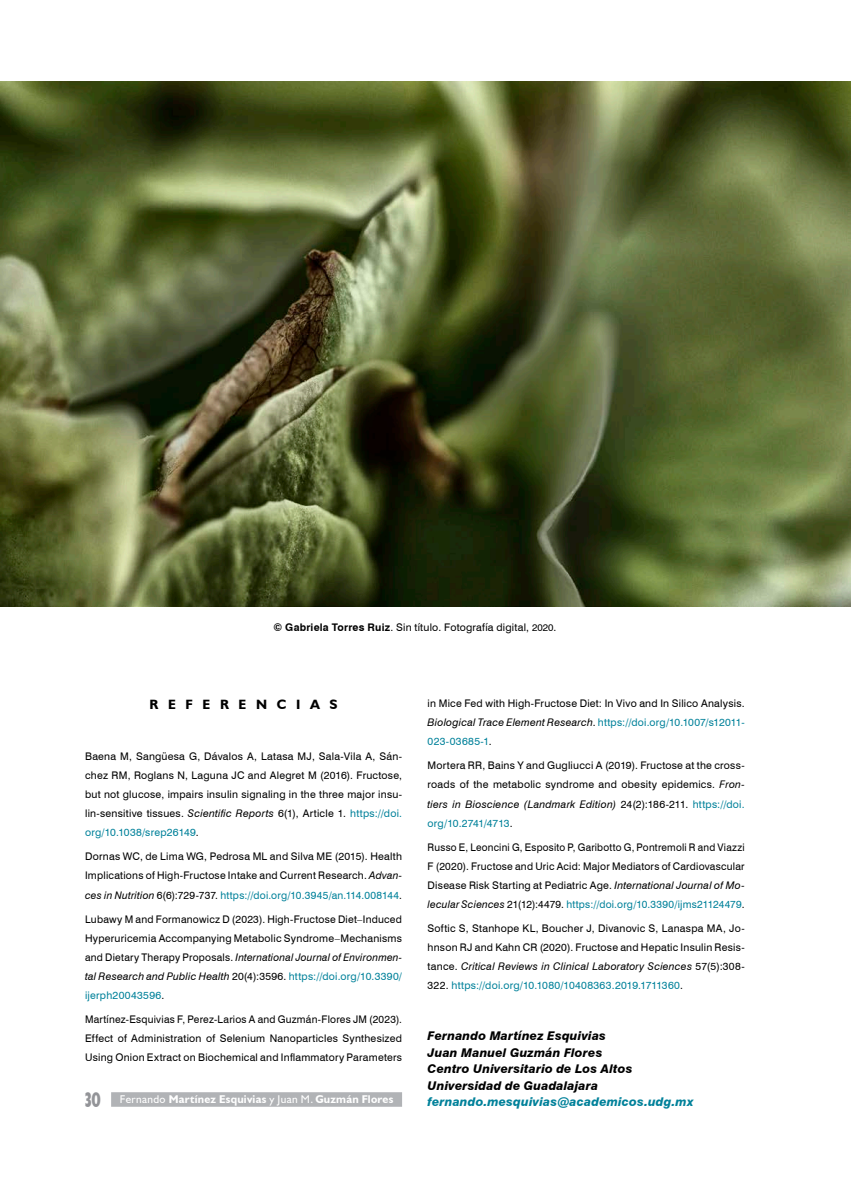
<style>
.page{position:relative;width:851px;height:1191px;background:#fff}
.page>*{position:absolute;margin:0;border:0;box-sizing:border-box;transform-origin:0 0}
.t1{font:700 condensed 21px "Humanist 521 BT Xtra";color:#939498;scale:.75 1}
.t2{font:700 13.5px "Humanist 521 BT";letter-spacing:.72em;color:#000}
.t3{font:italic 800 12px/16.5px "Swiss 721 BT";letter-spacing:.01em;color:#000}
.t4{font:italic 800 12px "Swiss 721 BT";letter-spacing:.01em;color:#00819a}
.t5{font:700 11.25px "Humanist 521 BT";letter-spacing:.02em;color:#fff}
.t6{font:10.5px/19px "Swiss 721 BT";letter-spacing:.02em;color:#000;text-align:justify}
.t7{font:10.5px/19px "Swiss 721 BT";letter-spacing:.02em;color:#000;text-align:justify;scale:.95 1}
.s1{font-weight:800}
.s2{font-weight:700}
.s3{font-size:9.75px}
.s4{font-style:italic}
.s5{color:#00819a}
.s6{font-weight:400}
</style>
<div class="page">
<div style="left:111px;top:1092px;width:291px;height:14px;background:#b1b3b6"></div>
<img style="left:0;top:82px;width:850px;height:524px">
<p class="t6" style="left:273px;top:617px;width:284px"><span class="s1">©</span> <span class="s2">Gabriela Torres Ruiz</span>. Sin título. Fotografía digital, <span class="s3">2020</span>.</p>
<p class="t6" style="left:427px;top:693px;width:318px">in Mice Fed with High-Fructose Diet: In Vivo and In Silico Analysis.<br><span class="s4">Biological Trace Element Research</span>. <span class="s5">https://doi.org/10.1007/s12011- 023-03685-1</span>.</p>
<p class="t6" style="left:427px;top:755px;width:318px">Mortera RR, Bains Y and Gugliucci A (2019). Fructose at the cross&shy;roads of the metabolic syndrome and obesity epidemics. <span class="s4">Fron&shy;tiers in Bioscience (Landmark Edition)</span> 24(2):186-211. <span class="s5">https://doi. org/10.2741/4713</span>.</p>
<p class="t7" style="left:427px;top:837px;width:335px">Russo E, Leoncini G, Esposito P, Garibotto G, Pontremoli R and Viazzi F (2020). Fructose and Uric Acid: Major Mediators of Cardiovascular Disease Risk Starting at Pediatric Age. <span class="s4">International Journal of Mo&shy;lecular Sciences</span> 21(12):4479. <span class="s5">https://doi.org/10.3390/ijms21124479</span>.</p>
<p class="t6" style="left:427px;top:918px;width:318px">Softic S, Stanhope KL, Boucher J, Divanovic S, Lanaspa MA, Jo&shy;hnson RJ and Kahn CR (2020). Fructose and Hepatic Insulin Resis&shy;tance. <span class="s4">Critical Reviews in Clinical Laboratory Sciences</span> 57(5):308- 322. <span class="s5">https://doi.org/10.1080/10408363.2019.1711360</span>.</p>
<p class="t3" style="left:427px;top:1027px;width:206px">Fernando Martínez Esquivias<br>Juan Manuel Guzmán Flores<br>Centro Universitario de Los Altos<br>Universidad de Guadalajara</p>
<p class="t2" style="left:149px;top:696px;width:190px">REFERENCIAS</p>
<p class="t6" style="left:85px;top:746px;width:318px">Baena M, Sangüesa G, Dávalos A, Latasa MJ, Sala-Vila A, Sán&shy;chez RM, Roglans N, Laguna JC and Alegret M (2016). Fructose, but not glucose, impairs insulin signaling in the three major insu&shy;lin-sensitive tissues. <span class="s4">Scientific Reports</span> 6(1), Article 1. <span class="s5">https://doi. org/10.1038/srep26149</span>.</p>
<p class="t6" style="left:85px;top:846px;width:318px">Dornas WC, de Lima WG, Pedrosa ML and Silva ME (2015). Health Implications of High-Fructose Intake and Current Research. <span class="s4">Advan&shy;ces in Nutrition</span> 6(6):729-737. <span class="s5">https://doi.org/10.3945/an.114.008144</span>.</p>
<p class="t6" style="left:85px;top:909px;width:318px">Lubawy M and Formanowicz D (2023). High-Fructose Diet–Induced Hyperuricemia Accompanying Metabolic Syndrome–Mechanisms and Dietary Therapy Proposals. <span class="s4">International Journal of Environmen&shy;tal Research and Public Health</span> 20(4):3596. <span class="s5">https://doi.org/10.3390/ ijerph20043596</span>.</p>
<p class="t6" style="left:85px;top:1009px;width:318px">Martínez-Esquivias F, Perez-Larios A and Guzmán-Flores JM (2023).<br>Effect of Administration of Selenium Nanoparticles Synthesized Using Onion Extract on Biochemical and Inflammatory Parameters</p>
<h1 class="t1" style="left:85px;top:1086px;width:23px">30</h1>
<p class="t5" style="left:120px;top:1092px;width:275px"><span class="s6">Fernando</span> Martínez Esquivias <span class="s6">y Juan M.</span> Guzmán Flores</p>
<p class="t4" style="left:427px;top:1094px;width:267px">fernando.mesquivias@academicos.udg.mx</p>
</div>
